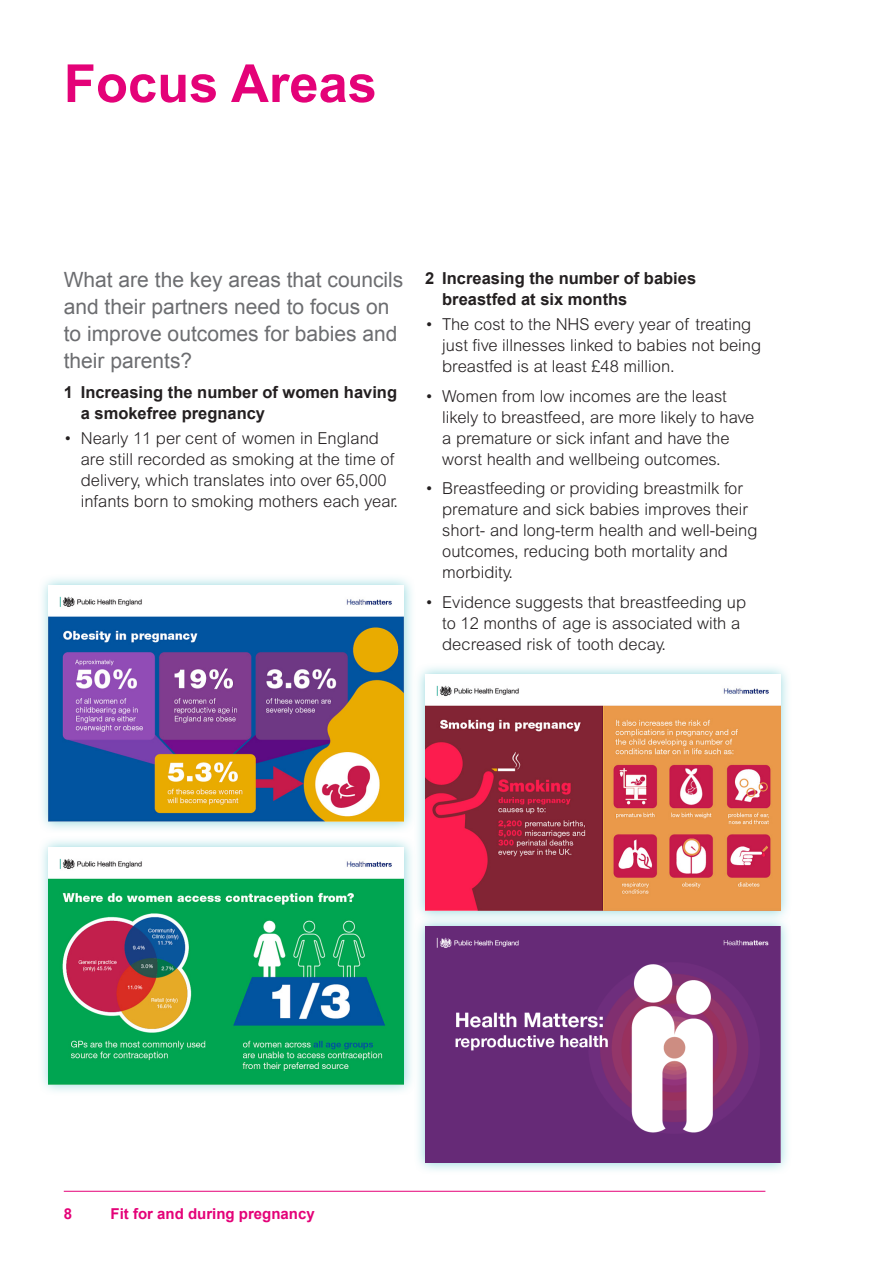
<style>
.page{position:relative;width:893px;height:1263px;background:#fff}
.page>*{position:absolute;margin:0;border:0;box-sizing:border-box;transform-origin:0 0}
.A4_Heading{font:700 52.5px "Arial";color:#e40278}
.A4_Intro_paragraph{font:21px/27px "Arial";color:#6c6d70}
.t1{font:300 16.5px/21px "Arial MT Std";color:#231f20}
.A4_Body{font:700 16.5px/21px "Arial";color:#231f20}
.t2{font:700 15px "Arial";color:#e40278}
</style>
<div class="page">
<hr style="left:64px;top:1191px;width:701px;height:1px;background:#e40278">
<div style="left:37px;top:573px;width:378px;height:260px;background:#6fcbd2;opacity:.75"></div>
<img style="left:49px;top:585px;width:355px;height:237px">
<div style="left:414px;top:662px;width:378px;height:260px;background:#6fcbd2;opacity:.75"></div>
<img style="left:425px;top:674px;width:355px;height:237px">
<div style="left:37px;top:836px;width:378px;height:260px;background:#6fcbd2;opacity:.75"></div>
<img style="left:49px;top:848px;width:355px;height:236px">
<div style="left:414px;top:915px;width:378px;height:259px;background:#6fcbd2;opacity:.75"></div>
<img style="left:425px;top:926px;width:355px;height:237px">
<p class="A4_Heading" style="left:64px;top:49px;width:315px">Focus Areas</p>
<p class="A4_Intro_paragraph" style="left:64px;top:267px;width:341px">What are the key areas that councils and their partners need to focus on to improve outcomes for babies and their parents?</p>
<p class="A4_Body" style="left:81px;top:382px;width:318px;text-indent:-17px">1 Increasing the number of women having a smokefree pregnancy</p>
<p class="t1" style="left:81px;top:428px;width:319px;text-indent:-17px">• Nearly 11 per cent of women in England are still recorded as smoking at the time of delivery, which translates into over 65,000 infants born to smoking mothers each year.</p>
<p class="A4_Body" style="left:442px;top:268px;width:255px;text-indent:-17px">2 Increasing the number of babies breastfed at six months</p>
<p class="t1" style="left:442px;top:314px;width:320px;text-indent:-17px">• The cost to the NHS every year of treating just five illnesses linked to babies not being breastfed is at least £48 million.</p>
<p class="t1" style="left:442px;top:386px;width:314px;text-indent:-17px">• Women from low incomes are the least likely to breastfeed, are more likely to have a premature or sick infant and have the worst health and wellbeing outcomes.</p>
<p class="t1" style="left:442px;top:478px;width:317px;text-indent:-17px">• Breastfeeding or providing breastmilk for premature and sick babies improves their short- and long-term health and well-being outcomes, reducing both mortality and morbidity.</p>
<p class="t1" style="left:442px;top:592px;width:305px;text-indent:-17px">• Evidence suggests that breastfeeding up to 12 months of age is associated with a decreased risk of tooth decay.</p>
<p class="t2" style="left:64px;top:1203px;width:10px">8</p>
<p class="t2" style="left:111px;top:1203px;width:206px">Fit for and during pregnancy</p>
</div>
